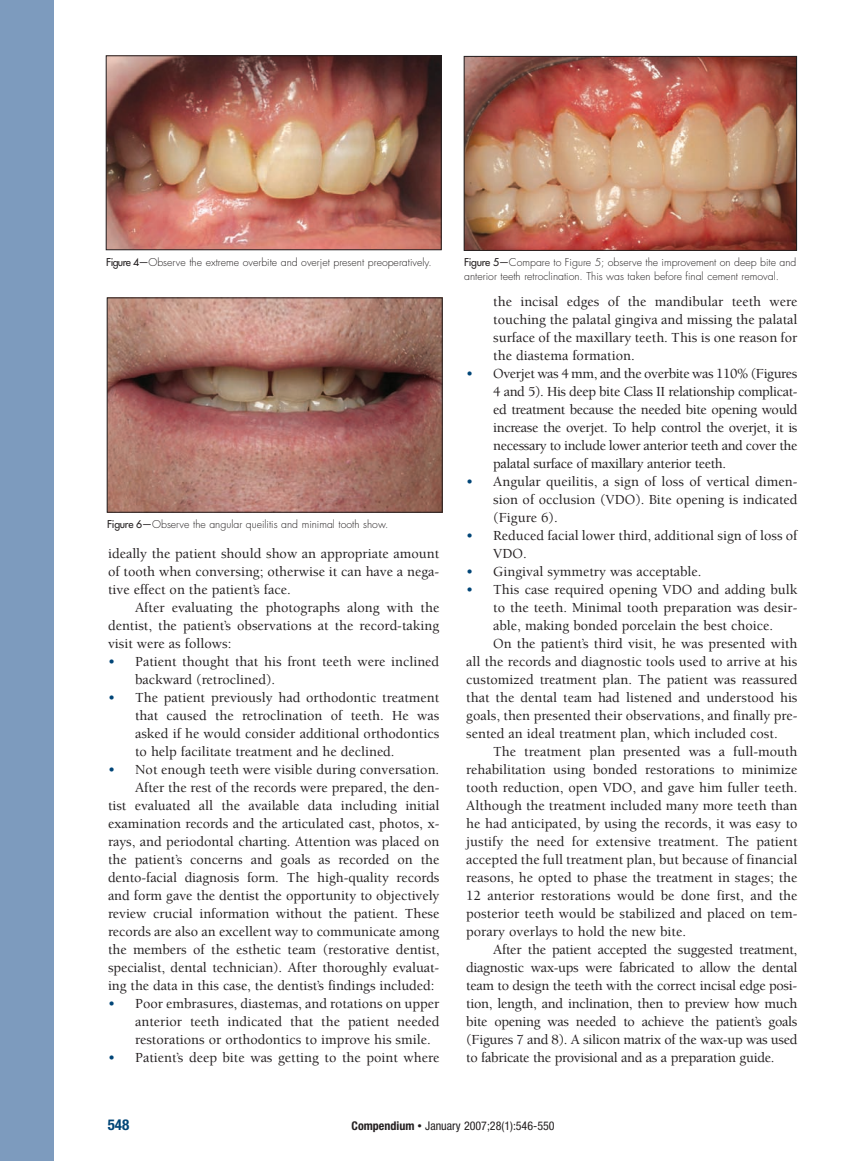
<style>
.page{position:relative;width:851px;height:1161px;background:#fff}
.page>*{position:absolute;margin:0;border:0;box-sizing:border-box;transform-origin:0 0}
.t1{font:700 condensed 15px "Helvetica Neue";color:#004577}
.t2{font:500 14.25px/18px "Berkeley";color:#231f20;text-align:justify}
.t3{font:500 14.25px "Berkeley";letter-spacing:-.02em;color:#231f20}
.t4{font:condensed 12px "Helvetica Neue";color:#231f20}
.t5{font:300 10.5px/14px "Futura";color:#231f20}
.s1{font-weight:400}
.s2{color:#004577}
.s3{font-weight:700}
.s4{font-size:9px}
</style>
<div class="page">
<div style="left:0;top:0;width:54px;height:1161px;background:#7d9bbe"></div>
<img style="left:109px;top:300px;width:331px;height:211px">
<div style="left:107px;top:298px;width:335px;height:215px;border:1px solid #231f20"></div>
<img style="left:466px;top:58px;width:328px;height:191px">
<div style="left:464px;top:56px;width:332px;height:195px;border:1px solid #231f20"></div>
<img style="left:108px;top:57px;width:331px;height:191px">
<div style="left:106px;top:55px;width:335px;height:195px;border:1px solid #231f20"></div>
<p class="t5" style="left:106px;top:256px;width:327px"><span class="s1">Figure 4—</span>Observe the extreme overbite and overjet present preoperatively.</p>
<p class="t5" style="left:107px;top:518px;width:283px"><span class="s1">Figure 6—</span>Observe the angular queilitis and minimal tooth show.</p>
<p class="t2" style="left:108px;top:546px;width:333px">ideally the patient should show an appropriate amount of tooth when conversing; otherwise it can have a nega&shy;tive effect on the patient’s face.</p>
<p class="t2" style="left:108px;top:600px;width:333px;text-indent:27px">After evaluating the photographs along with the dentist, the patient’s observations at the record-taking visit were as follows:</p>
<p class="t2" style="left:135px;top:654px;width:305px;text-indent:-27px"><span class="s2">•</span> Patient thought that his front teeth were inclined backward (retroclined).</p>
<p class="t2" style="left:135px;top:690px;width:306px;text-indent:-27px"><span class="s2">•</span> The patient previously had orthodontic treatment that caused the retroclination of teeth. He was asked if he would consider additional orthodontics to help facilitate treatment and he declined.</p>
<p class="t2" style="left:108px;top:762px;width:333px"><span class="s2">•</span> Not enough teeth were visible during conversation.</p>
<p class="t2" style="left:135px;top:780px;width:306px">After the rest of the records were prepared, the den-</p>
<p class="t2" style="left:108px;top:798px;width:333px">tist evaluated all the available data including initial</p>
<p class="t2" style="left:108px;top:816px;width:333px">examination records and the articulated cast, photos, x-</p>
<p class="t2" style="left:108px;top:834px;width:333px">rays, and periodontal charting. Attention was placed on</p>
<p class="t2" style="left:108px;top:852px;width:333px">the patient’s concerns and goals as recorded on the</p>
<p class="t2" style="left:108px;top:870px;width:333px">dento-facial diagnosis form. The high-quality records</p>
<p class="t2" style="left:108px;top:888px;width:333px">and form gave the dentist the opportunity to objectively</p>
<p class="t2" style="left:108px;top:906px;width:333px">review crucial information without the patient. These</p>
<p class="t2" style="left:108px;top:924px;width:333px">records are also an excellent way to communicate among</p>
<p class="t2" style="left:108px;top:942px;width:333px">the members of the esthetic team (restorative dentist,</p>
<p class="t2" style="left:108px;top:960px;width:333px">specialist, dental technician). After thoroughly evaluat-</p>
<p class="t2" style="left:108px;top:978px;width:328px">ing the data in this case, the dentist’s findings included:</p>
<p class="t2" style="left:135px;top:996px;width:306px;text-indent:-27px"><span class="s2">•</span> Poor embrasures, diastemas, and rotations on upper anterior teeth indicated that the patient needed restorations or orthodontics to improve his smile.</p>
<p class="t2" style="left:108px;top:1050px;width:333px"><span class="s2">•</span> Patient’s deep bite was getting to the point where</p>
<p class="t5" style="left:464px;top:256px;width:333px"><span class="s1">Figure 5—</span>Compare to Figure 5; observe the improvement on deep bite and anterior teeth retroclination. This was taken before final cement removal.</p>
<p class="t2" style="left:493px;top:294px;width:306px">the incisal edges of the mandibular teeth were touching the palatal gingiva and missing the palatal surface of the maxillary teeth. This is one reason for the diastema formation.</p>
<p class="t2" style="left:493px;top:366px;width:306px;text-indent:-27px"><span class="s2">•</span> Overjet was 4 mm, and the overbite was 110% (Figures 4 and 5). His deep bite Class II relationship complicat&shy;ed treatment because the needed bite opening would increase the overjet. To help control the overjet, it is necessary to include lower anterior teeth and cover the palatal surface of maxillary anterior teeth.</p>
<p class="t2" style="left:493px;top:474px;width:306px;text-indent:-27px"><span class="s2">•</span> Angular queilitis, a sign of loss of vertical dimen&shy;sion of occlusion (VDO). Bite opening is indicated (Figure 6).</p>
<p class="t2" style="left:493px;top:528px;width:306px;text-indent:-27px"><span class="s2">•</span> Reduced facial lower third, additional sign of loss of<br>VDO.</p>
<p class="t2" style="left:466px;top:564px;width:237px"><span class="s2">•</span> Gingival symmetry was acceptable.</p>
<p class="t2" style="left:466px;top:582px;width:333px"><span class="s2">•</span> This case required opening VDO and adding bulk</p>
<p class="t2" style="left:493px;top:600px;width:305px">to the teeth. Minimal tooth preparation was desir-</p>
<p class="t2" style="left:493px;top:618px;width:281px">able, making bonded porcelain the best choice.</p>
<p class="t2" style="left:493px;top:636px;width:305px">On the patient’s third visit, he was presented with</p>
<p class="t2" style="left:466px;top:654px;width:333px">all the records and diagnostic tools used to arrive at his</p>
<p class="t2" style="left:466px;top:672px;width:333px">customized treatment plan. The patient was reassured</p>
<p class="t2" style="left:466px;top:690px;width:333px">that the dental team had listened and understood his</p>
<p class="t2" style="left:466px;top:708px;width:332px">goals, then presented their observations, and finally pre-</p>
<p class="t2" style="left:466px;top:726px;width:313px">sented an ideal treatment plan, which included cost.</p>
<p class="t2" style="left:493px;top:744px;width:306px">The treatment plan presented was a full-mouth</p>
<p class="t2" style="left:466px;top:762px;width:333px">rehabilitation using bonded restorations to minimize</p>
<p class="t2" style="left:466px;top:780px;width:333px">tooth reduction, open VDO, and gave him fuller teeth.</p>
<p class="t2" style="left:466px;top:798px;width:333px">Although the treatment included many more teeth than</p>
<p class="t2" style="left:466px;top:816px;width:333px">he had anticipated, by using the records, it was easy to</p>
<p class="t2" style="left:466px;top:834px;width:333px">justify the need for extensive treatment. The patient</p>
<p class="t2" style="left:466px;top:852px;width:333px">accepted the full treatment plan, but because of financial</p>
<p class="t2" style="left:466px;top:870px;width:333px">reasons, he opted to phase the treatment in stages; the</p>
<p class="t2" style="left:466px;top:888px;width:333px">12 anterior restorations would be done first, and the</p>
<p class="t2" style="left:466px;top:906px;width:333px">posterior teeth would be stabilized and placed on tem-</p>
<p class="t2" style="left:466px;top:924px;width:221px">porary overlays to hold the new bite.</p>
<p class="t3" style="left:493px;top:944px;width:305px">After the patient accepted the suggested treatment,</p>
<p class="t3" style="left:466px;top:962px;width:332px">diagnostic wax-ups were fabricated to allow the dental</p>
<p class="t3" style="left:466px;top:980px;width:332px">team to design the teeth with the correct incisal edge posi-</p>
<p class="t3" style="left:466px;top:998px;width:332px">tion, length, and inclination, then to preview how much</p>
<p class="t3" style="left:466px;top:1016px;width:332px">bite opening was needed to achieve the patient’s goals</p>
<p class="t3" style="left:466px;top:1034px;width:332px">(Figures 7 and 8). A silicon matrix of the wax-up was used</p>
<p class="t3" style="left:466px;top:1052px;width:310px">to fabricate the provisional and as a preparation guide.</p>
<p class="t1" style="left:108px;top:1119px;width:23px">548</p>
<p class="t4" style="left:351px;top:1121px;width:204px"><span class="s3">Compendium</span> <span class="s4">•</span> January 2007;28(1):546-550</p>
</div>
